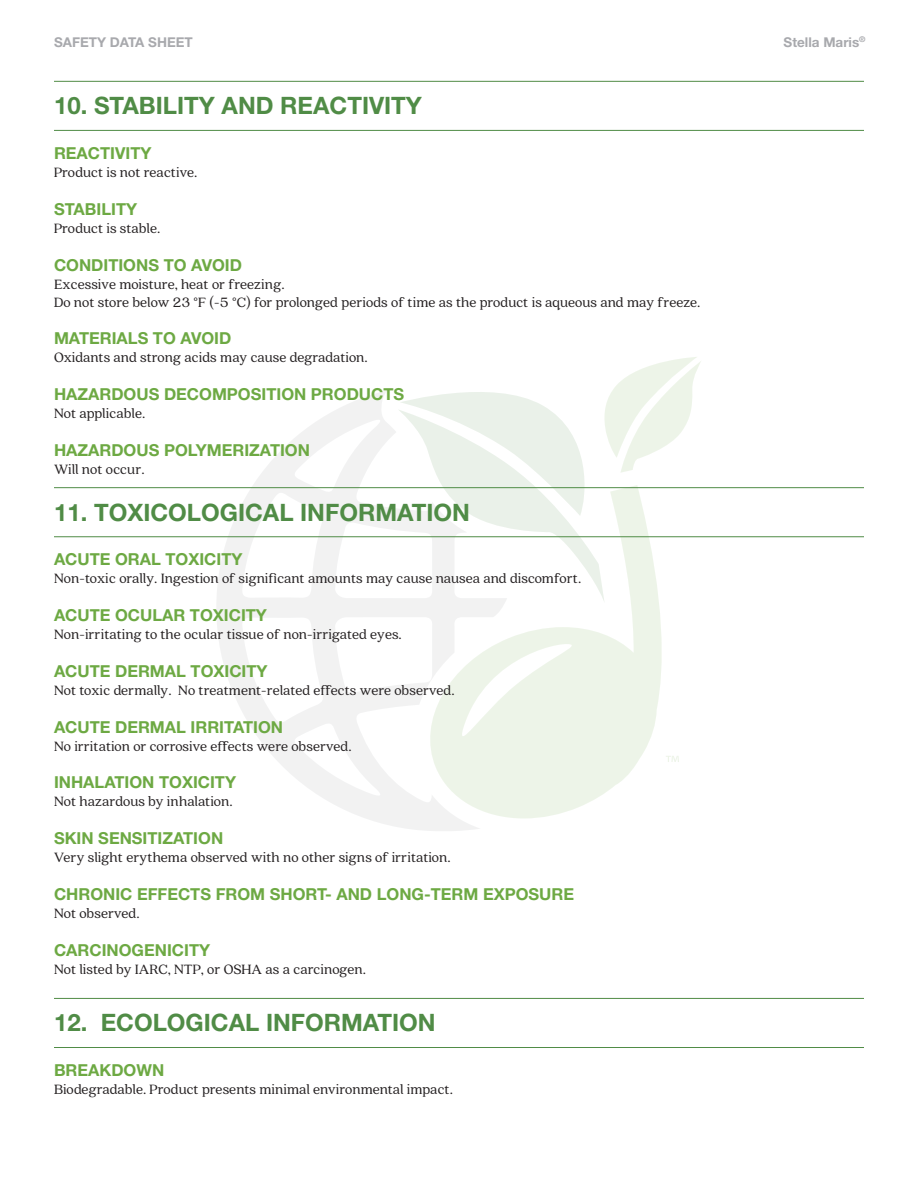
<style>
.page{position:relative;width:918px;height:1188px;background:#fff}
.page>*{position:absolute;margin:0;border:0;box-sizing:border-box;transform-origin:0 0}
.t1{font:700 24px "Helvetica Neue LT Std";color:#508c46}
.t2{font:700 16.5px "Helvetica Neue LT Std";color:#6da943}
.t3{font:15px/18px "Quincy CF";color:#231f20}
.t4{font:700 13.5px "Helvetica Neue LT Std";color:#a8a9ad}
</style>
<div class="page">
<svg style="left:216px;top:391px;width:263px;height:440px"></svg>
<svg style="left:416px;top:603px;width:246px;height:216px;fill:#edf4e8"></svg>
<svg style="left:398px;top:357px;width:304px;height:246px"></svg>
<svg style="left:666px;top:756px;width:13px;height:6px"></svg>
<hr style="left:54px;top:81px;width:810px;height:1px;background:#508c46">
<hr style="left:54px;top:130px;width:810px;height:1px;background:#508c46">
<hr style="left:54px;top:487px;width:810px;height:1px;background:#508c46">
<hr style="left:54px;top:536px;width:810px;height:1px;background:#508c46">
<hr style="left:54px;top:998px;width:810px;height:1px;background:#508c46">
<hr style="left:54px;top:1047px;width:810px;height:1px;background:#508c46">
<p class="t4" style="left:54px;top:34px;width:140px">SAFETY DATA SHEET</p>
<p class="t4" style="left:784px;top:34px;width:84px">Stella Maris<sup>®</sup></p>
<h1 class="t1" style="left:54px;top:91px;width:369px">10. STABILITY AND REACTIVITY</h1>
<p class="t2" style="left:54px;top:143px;width:99px">REACTIVITY</p>
<p class="t3" style="left:54px;top:162px;width:145px">Product is not reactive.</p>
<p class="t2" style="left:54px;top:199px;width:85px">STABILITY</p>
<p class="t3" style="left:54px;top:218px;width:108px">Product is stable.</p>
<p class="t2" style="left:54px;top:254px;width:190px">CONDITIONS TO AVOID</p>
<p class="t3" style="left:54px;top:274px;width:648px">Excessive moisture, heat or freezing.<br>Do not store below 23 °F (-5 °C) for prolonged periods of time as the product is aqueous and may freeze.</p>
<p class="t2" style="left:54px;top:328px;width:179px">MATERIALS TO AVOID</p>
<p class="t3" style="left:54px;top:348px;width:315px">Oxidants and strong acids may cause degradation.</p>
<p class="t2" style="left:54px;top:384px;width:352px">HAZARDOUS DECOMPOSITION PRODUCTS</p>
<p class="t3" style="left:54px;top:404px;width:93px">Not applicable.</p>
<p class="t2" style="left:54px;top:440px;width:258px">HAZARDOUS POLYMERIZATION</p>
<p class="t3" style="left:54px;top:459px;width:92px">Will not occur.</p>
<h1 class="t1" style="left:54px;top:497px;width:417px">11. TOXICOLOGICAL INFORMATION</h1>
<p class="t2" style="left:54px;top:549px;width:190px">ACUTE ORAL TOXICITY</p>
<p class="t3" style="left:54px;top:569px;width:529px">Non-toxic orally. Ingestion of significant amounts may cause nausea and discomfort.</p>
<p class="t2" style="left:54px;top:605px;width:214px">ACUTE OCULAR TOXICITY</p>
<p class="t3" style="left:54px;top:625px;width:349px">Non-irritating to the ocular tissue of non-irrigated eyes.</p>
<p class="t2" style="left:54px;top:661px;width:215px">ACUTE DERMAL TOXICITY</p>
<p class="t3" style="left:54px;top:680px;width:402px">Not toxic dermally. No treatment-related effects were observed.</p>
<p class="t2" style="left:54px;top:717px;width:231px">ACUTE DERMAL IRRITATION</p>
<p class="t3" style="left:54px;top:736px;width:299px">No irritation or corrosive effects were observed.</p>
<p class="t2" style="left:54px;top:772px;width:184px">INHALATION TOXICITY</p>
<p class="t3" style="left:54px;top:792px;width:180px">Not hazardous by inhalation.</p>
<p class="t2" style="left:54px;top:828px;width:171px">SKIN SENSITIZATION</p>
<p class="t3" style="left:54px;top:848px;width:398px">Very slight erythema observed with no other signs of irritation.</p>
<p class="t2" style="left:54px;top:884px;width:522px">CHRONIC EFFECTS FROM SHORT- AND LONG-TERM EXPOSURE</p>
<p class="t3" style="left:54px;top:904px;width:87px">Not observed.</p>
<p class="t2" style="left:54px;top:940px;width:158px">CARCINOGENICITY</p>
<p class="t3" style="left:54px;top:959px;width:314px">Not listed by IARC, NTP, or OSHA as a carcinogen.</p>
<h1 class="t1" style="left:54px;top:1008px;width:383px">12. ECOLOGICAL INFORMATION</h1>
<p class="t2" style="left:54px;top:1060px;width:112px">BREAKDOWN</p>
<p class="t3" style="left:54px;top:1080px;width:400px">Biodegradable. Product presents minimal environmental impact.</p>
</div>
